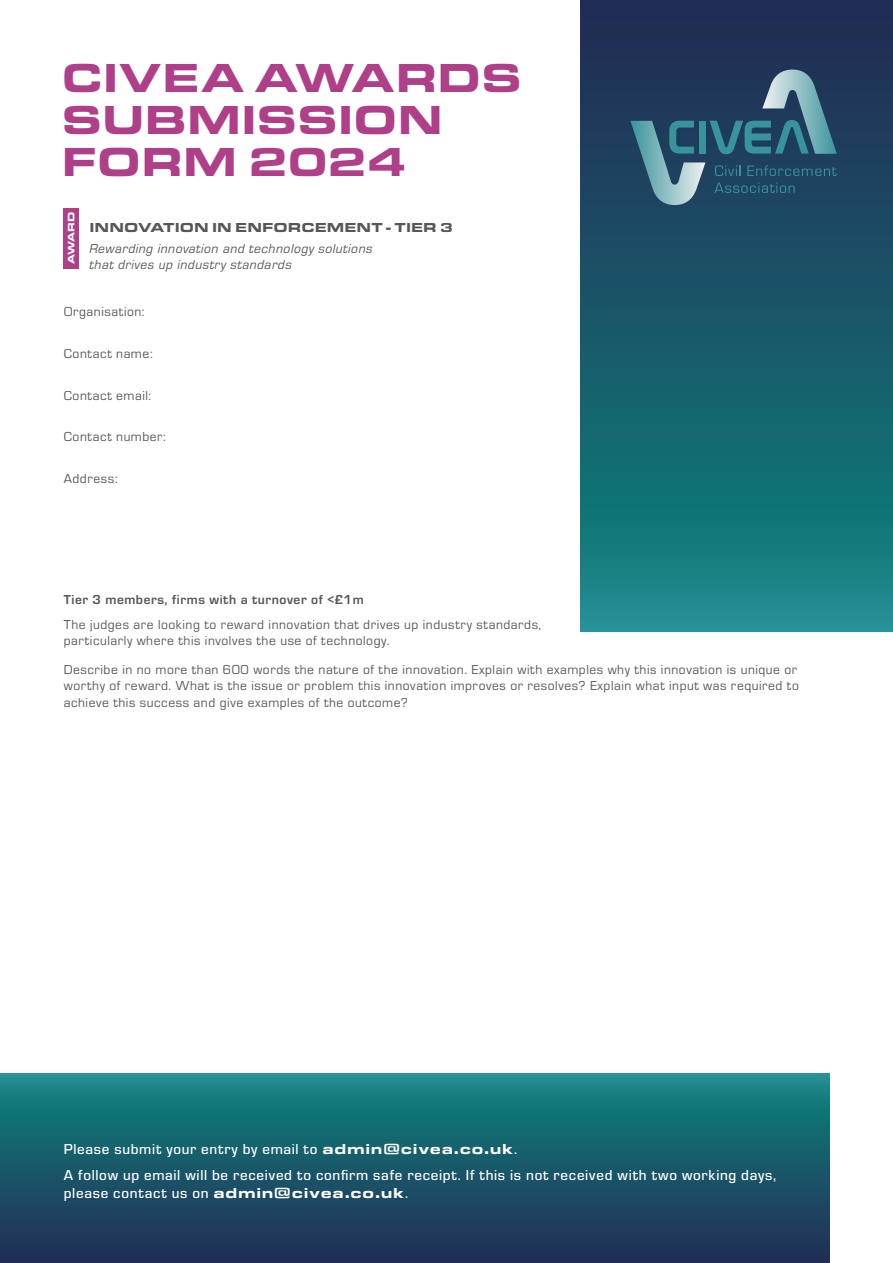
<style>
.page{position:relative;width:893px;height:1263px;background:#fff}
.page>*{position:absolute;margin:0;border:0;box-sizing:border-box;transform-origin:0 0}
.t1{font:900 42px/42px "Eurostile Ext";letter-spacing:-.01em;color:#af3f88}
.t2{font:500 15px/26.5px "Eurostile";letter-spacing:.05em;color:#fff}
.t3{font:13.5px/16.2px "Eurostile";letter-spacing:.04em;color:#575756}
.t4{font:italic 13.5px/16.2px "Eurostile";letter-spacing:.04em;color:#575756}
.t5{font:700 13.5px "Eurostile";letter-spacing:.04em;color:#575756}
.t6{font:900 13.5px "Eurostile Ext";color:#575756}
.t7{font:900 9.75px "Eurostile Ext";letter-spacing:-.04em;color:#fff}
.s1{font-family:"Eurostile Ext";font-weight:900}
</style>
<div class="page">
<svg style="left:580px;top:0;width:313px;height:631px;background:#195c6c"></svg>
<svg style="left:0;top:1073px;width:829px;height:190px;background:#19596a"></svg>
<div style="left:64px;top:208px;width:15px;height:60px;background:#af3f88"></div>
<svg style="left:630px;top:70px;width:207px;height:135px;background:#345c74"></svg>
<h1 class="t1" style="left:61px;top:54px;width:462px">CIVEA AWARDS<br>SUBMISSION<br>FORM 2024</h1>
<p class="t7" style="left:64px;top:264px;width:54px;rotate:-90deg">AWARD</p>
<p class="t6" style="left:90px;top:218px;width:365px">INNOVATION IN ENFORCEMENT - TIER 3</p>
<p class="t4" style="left:90px;top:240px;width:284px">Rewarding innovation and technology solutions that drives up industry standards</p>
<p class="t3" style="left:64px;top:303px;width:82px">Organisation:</p>
<p class="t3" style="left:64px;top:345px;width:91px">Contact name:</p>
<p class="t3" style="left:64px;top:386px;width:89px">Contact email:</p>
<p class="t3" style="left:64px;top:428px;width:104px">Contact number:</p>
<p class="t3" style="left:64px;top:470px;width:55px">Address:</p>
<p class="t5" style="left:64px;top:590px;width:301px">Tier 3 members, firms with a turnover of &lt;£1m</p>
<p class="t3" style="left:64px;top:616px;width:479px">The judges are looking to reward innovation that drives up industry standards, particularly where this involves the use of technology.</p>
<p class="t3" style="left:64px;top:661px;width:737px">Describe in no more than 600 words the nature of the innovation. Explain with examples why this innovation is unique or worthy of reward. What is the issue or problem this innovation improves or resolves? Explain what input was required to achieve this success and give examples of the outcome?</p>
<p class="t2" style="left:64px;top:1134px;width:714px">Please submit your entry by email to <span class="s1">admin@civea.co.uk</span>.<br>A follow up email will be received to confirm safe receipt. If this is not received with two working days,</p>
<p class="t2" style="left:64px;top:1179px;width:346px">please contact us on <span class="s1">admin@civea.co.uk</span>.</p>
</div>
